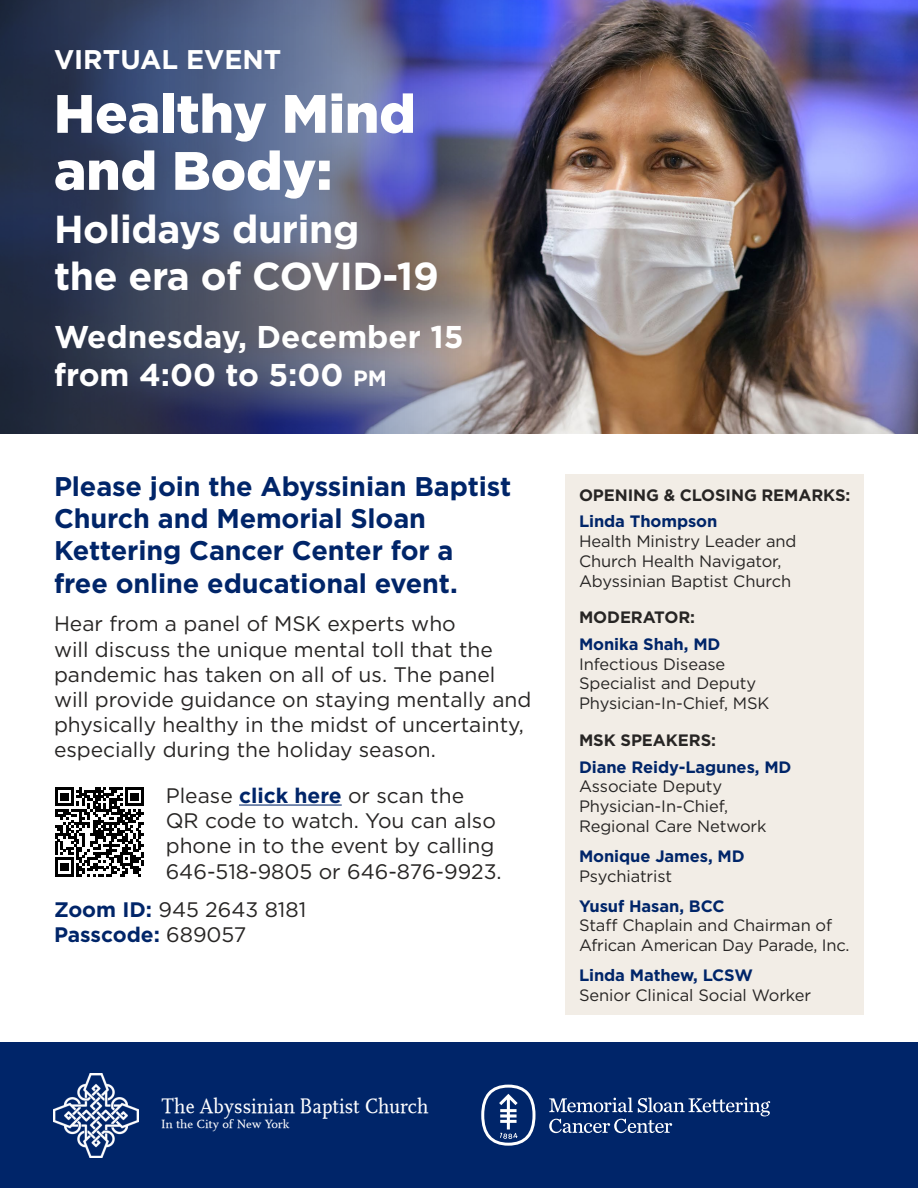
<style>
.page{position:relative;width:918px;height:1188px;background:#fff}
.page>*{position:absolute;margin:0;border:0;box-sizing:border-box;transform-origin:0 0}
.t1{font:900 54px/57px "Gotham";color:#fff}
.t2{font:700 39px/46.8px "Gotham";letter-spacing:-.01em;color:#fff}
.t3{font:700 31.5px/37.8px "Gotham";color:#fff}
.t4{font:700 27px/32.4px "Gotham";letter-spacing:-.005em;color:#002569}
.t5{font:700 27px "Gotham";color:#fff}
.t6{font:21.6px "Eplica Medium TT";color:#fff;scale:.9 1}
.t7{font:21px/25.2px "Gotham";color:#272524}
.t8{font:16.5px/19.8px "Gotham";letter-spacing:-.005em;color:#272524}
.t9{font:700 16.5px "Gotham";letter-spacing:-.005em;color:#002569}
.t10{font:700 16.5px "Gotham";letter-spacing:-.005em;color:#272524}
.t11{font:12.3px "Eplica Medium TT";color:#fff}
.s1{font-size:22.05px}
.s2{font-weight:700;color:#002569}
</style>
<div class="page">
<div style="left:0;top:1042px;width:918px;height:146px;background:#002569"></div>
<img style="left:537px;top:0;width:381px;height:434px">
<img style="left:0;top:0;width:537px;height:434px">
<hr style="left:239px;top:805px;width:103px;height:1px;background:#002569">
<svg style="left:481px;top:1085px;width:289px;height:61px"></svg>
<img style="left:54px;top:1073px;width:84px;height:84px">
<div style="left:566px;top:474px;width:298px;height:540px;background:#f2ede6"></div>
<svg style="left:55px;top:876px;width:86px;height:1px"></svg>
<svg style="left:55px;top:787px;width:89px;height:89px"></svg>
<p class="t5" style="left:54px;top:42px;width:229px">VIRTUAL EVENT</p>
<h1 class="t1" style="left:54px;top:85px;width:363px">Healthy Mind and Body:</h1>
<h2 class="t2" style="left:54px;top:206px;width:386px">Holidays during<br>the era of COVID-19</h2>
<h3 class="t3" style="left:54px;top:318px;width:411px">Wednesday, December 15 from 4:00 to 5:00 <span class="s1">pm</span></h3>
<p class="t4" style="left:54px;top:470px;width:459px">Please join the Abyssinian Baptist<br>Church and Memorial Sloan<br>Kettering Cancer Center for a free online educational event.</p>
<p class="t7" style="left:54px;top:611px;width:479px">Hear from a panel of MSK experts who<br>will discuss the unique mental toll that the pandemic has taken on all of us. The panel will provide guidance on staying mentally and physically healthy in the midst of uncertainty, especially during the holiday season.</p>
<p class="t7" style="left:166px;top:782px;width:338px">Please <span class="s2">click here</span> or scan the<br>QR code to watch. You can also phone in to the event by calling<br>646-518-9805 or 646-876-9923.</p>
<p class="t7" style="left:54px;top:897px;width:254px"><span class="s2">Zoom ID:</span> 945 2643 8181<br><span class="s2">Passcode:</span> 689057</p>
<p class="t6" style="left:161px;top:1094px;width:299px">The Abyssinian Baptist Church</p>
<p class="t11" style="left:161px;top:1117px;width:130px">In the City of New York</p>
<p class="t10" style="left:579px;top:484px;width:273px">OPENING &amp; CLOSING REMARKS:</p>
<p class="t9" style="left:579px;top:510px;width:140px">Linda Thompson</p>
<p class="t8" style="left:579px;top:531px;width:219px">Health Ministry Leader and<br>Church Health Navigator,<br>Abyssinian Baptist Church</p>
<p class="t10" style="left:579px;top:607px;width:118px">MODERATOR:</p>
<p class="t9" style="left:579px;top:633px;width:143px">Monika Shah, MD</p>
<p class="t8" style="left:579px;top:654px;width:192px">Infectious Disease<br>Specialist and Deputy<br>Physician-In-Chief, MSK</p>
<p class="t10" style="left:579px;top:729px;width:139px">MSK SPEAKERS:</p>
<p class="t9" style="left:579px;top:756px;width:214px">Diane Reidy-Lagunes, MD</p>
<p class="t8" style="left:579px;top:776px;width:189px">Associate Deputy<br>Physician-In-Chief,<br>Regional Care Network</p>
<p class="t9" style="left:579px;top:845px;width:167px">Monique James, MD</p>
<p class="t8" style="left:579px;top:866px;width:95px">Psychiatrist</p>
<p class="t9" style="left:579px;top:895px;width:147px">Yusuf Hasan, BCC</p>
<p class="t8" style="left:579px;top:915px;width:272px">Staff Chaplain and Chairman of<br>African American Day Parade, Inc.</p>
<p class="t9" style="left:579px;top:964px;width:175px">Linda Mathew, LCSW</p>
<p class="t8" style="left:579px;top:985px;width:234px">Senior Clinical Social Worker</p>
</div>
